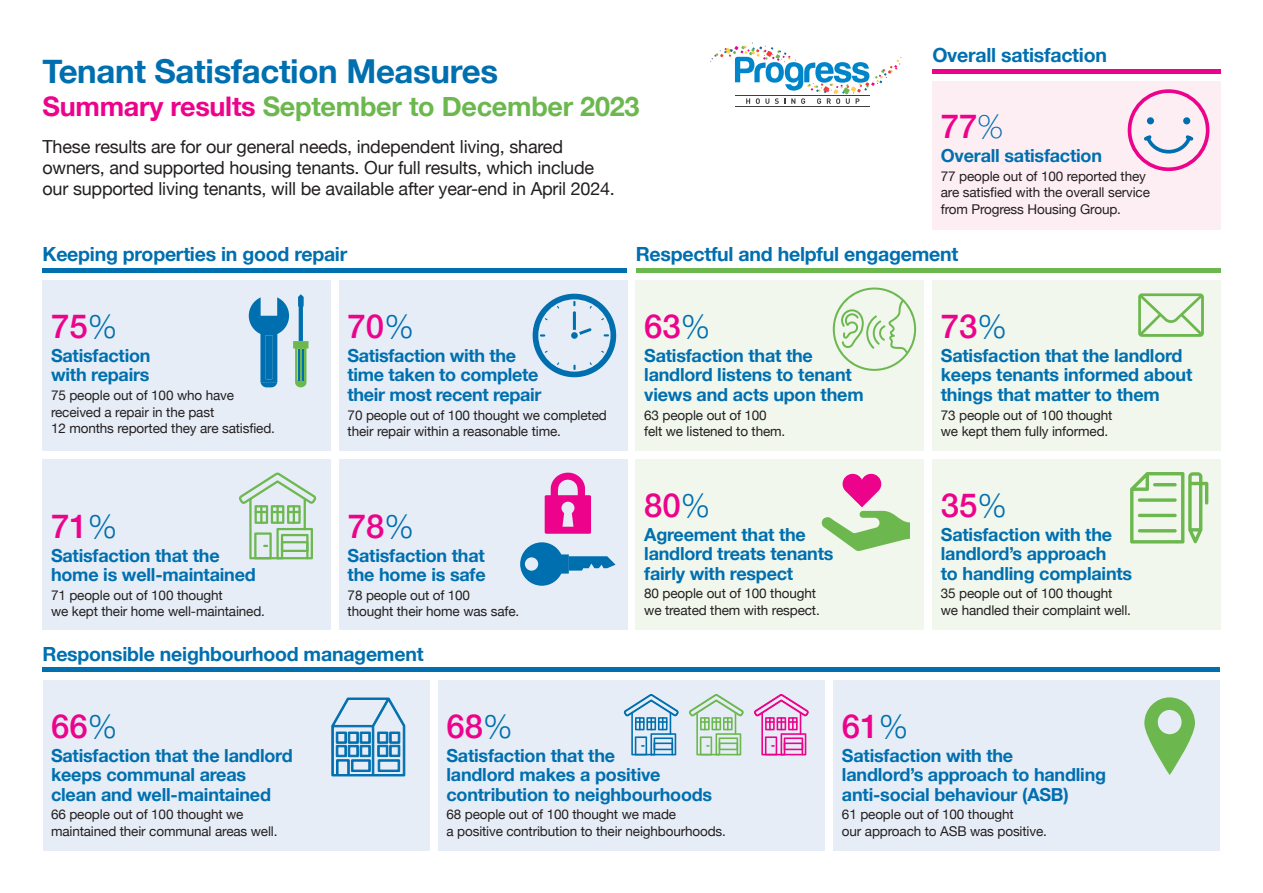
<style>
.page{position:relative;width:1263px;height:893px;background:#fff}
.page>*{position:absolute;margin:0;border:0;box-sizing:border-box;transform-origin:0 0}
.t1{font:500 33px "Helvetica Neue";color:#ed028c}
.t2{font:700 33px "Helvetica Neue";letter-spacing:-.01em;color:#006faf}
.t3{font:700 27px "Helvetica Neue";letter-spacing:-.01em;color:#6cb84f}
.t4{font:700 19.5px "Helvetica Neue";letter-spacing:-.01em;color:#006faf}
.t5{font:700 18px/19.5px "Helvetica Neue";letter-spacing:-.01em;color:#006faf}
.t6{font:18px/21px "Helvetica Neue";letter-spacing:-.01em;color:#231f20}
.t7{font:13.5px/16.5px "Helvetica Neue";letter-spacing:-.01em;color:#231f20}
.s1{color:#ed028c}
.s2{font-size:33px;color:#fff}
.s3{font-weight:100;color:#006faf}
.s4{font-weight:300;color:#006faf}
</style>
<div class="page">
<div style="left:636px;top:281px;width:288px;height:170px;background:#f1f7ed"></div>
<div style="left:932px;top:459px;width:288px;height:170px;background:#f1f7ed"></div>
<div style="left:43px;top:459px;width:288px;height:170px;background:#e6edf6"></div>
<svg style="left:239px;top:472px;width:78px;height:87px"></svg>
<div style="left:339px;top:281px;width:288px;height:170px;background:#e6edf6"></div>
<svg style="left:533px;top:294px;width:83px;height:83px"></svg>
<div style="left:932px;top:281px;width:288px;height:170px;background:#f1f7ed"></div>
<svg style="left:1138px;top:293px;width:66px;height:44px"></svg>
<div style="left:339px;top:459px;width:288px;height:170px;background:#e6edf6"></div>
<svg style="left:520px;top:542px;width:95px;height:44px"></svg>
<svg style="left:545px;top:473px;width:46px;height:61px"></svg>
<svg style="left:833px;top:288px;width:83px;height:83px"></svg>
<div style="left:43px;top:281px;width:288px;height:170px;background:#e6edf6"></div>
<svg style="left:249px;top:294px;width:59px;height:93px"></svg>
<hr style="left:297px;top:349px;width:2px;height:31px;background:#006faf">
<hr style="left:302px;top:349px;width:2px;height:31px;background:#006faf">
<div style="left:636px;top:459px;width:288px;height:170px;background:#f1f7ed"></div>
<svg style="left:822px;top:474px;width:88px;height:77px"></svg>
<svg style="left:1130px;top:472px;width:78px;height:71px"></svg>
<hr style="left:1138px;top:529px;width:39px;height:3px;background:#6cb84f;border-radius:2px">
<hr style="left:1138px;top:514px;width:39px;height:3px;background:#6cb84f;border-radius:2px">
<svg style="left:1138px;top:498px;width:39px;height:4px"></svg>
<hr style="left:1153px;top:483px;width:24px;height:3px;background:#6cb84f;border-radius:2px">
<div style="left:43px;top:680px;width:386px;height:170px;background:#e6edf6"></div>
<svg style="left:331px;top:698px;width:74px;height:78px"></svg>
<div style="left:438px;top:680px;width:387px;height:170px;background:#e6edf6"></div>
<svg style="left:623px;top:694px;width:56px;height:61px"></svg>
<svg style="left:754px;top:694px;width:55px;height:61px"></svg>
<svg style="left:689px;top:694px;width:55px;height:61px"></svg>
<div style="left:833px;top:680px;width:387px;height:170px;background:#e6edf6"></div>
<svg style="left:1144px;top:697px;width:51px;height:78px"></svg>
<div style="left:932px;top:81px;width:288px;height:149px;background:#fdeef4"></div>
<div style="left:1128px;top:89px;width:81px;height:82px;border:4px solid #ed028c;border-radius:50%"></div>
<div style="left:1147px;top:117px;width:7px;height:7px;background:#006faf;border-radius:50%"></div>
<div style="left:1183px;top:117px;width:7px;height:7px;background:#006faf;border-radius:50%"></div>
<svg style="left:1144px;top:135px;width:50px;height:19px"></svg>
<hr style="left:932px;top:69px;width:288px;height:4px;background:#ed028c">
<hr style="left:636px;top:268px;width:584px;height:4px;background:#6cb84f">
<hr style="left:43px;top:668px;width:1177px;height:4px;background:#006faf">
<hr style="left:735px;top:107px;width:134px;height:1px;background:#3e3e3f">
<svg style="left:710px;top:43px;width:191px;height:61px"></svg>
<hr style="left:43px;top:268px;width:584px;height:4px;background:#006faf">
<p class="t2" style="left:43px;top:46px;width:457px">Tenant Satisfaction Measures</p>
<p class="t3" style="left:43px;top:85px;width:616px"><span class="s1">Summary results</span> September to December 2023<span class="s2">4</span></p>
<p class="t6" style="left:43px;top:137px;width:574px">These results are for our general needs, independent living, shared owners, and supported housing tenants. Our full results, which include our supported living tenants, will be available after year-end in April 2024.</p>
<p class="t4" style="left:932px;top:39px;width:176px">Overall satisfaction</p>
<p class="t1" style="left:941px;top:100px;width:64px">77<span class="s3">%</span></p>
<p class="t5" style="left:941px;top:146px;width:163px">Overall satisfaction</p>
<p class="t7" style="left:941px;top:168px;width:211px">77 people out of 100 reported they are satisfied with the overall service from Progress Housing Group.</p>
<p class="t4" style="left:43px;top:239px;width:306px">Keeping properties in good repair</p>
<p class="t4" style="left:636px;top:239px;width:324px">Respectful and helpful engagement</p>
<p class="t1" style="left:51px;top:300px;width:68px">75<span class="s4">%</span></p>
<p class="t5" style="left:51px;top:346px;width:101px">Satisfaction with repairs</p>
<p class="t7" style="left:51px;top:388px;width:225px">75 people out of 100 who have received a repair in the past<br>12 months reported they are satisfied.</p>
<p class="t1" style="left:51px;top:500px;width:68px">71<span class="s4">%</span></p>
<p class="t5" style="left:51px;top:546px;width:206px">Satisfaction that the home is well-maintained</p>
<p class="t7" style="left:51px;top:588px;width:215px">71 people out of 100 thought<br>we kept their home well-maintained.</p>
<p class="t1" style="left:348px;top:300px;width:68px">70<span class="s4">%</span></p>
<p class="t5" style="left:348px;top:346px;width:195px">Satisfaction with the time taken to complete their most recent repair</p>
<p class="t7" style="left:348px;top:407px;width:261px">70 people out of 100 thought we completed their repair within a reasonable time.</p>
<p class="t1" style="left:348px;top:500px;width:68px">78<span class="s4">%</span></p>
<p class="t5" style="left:348px;top:546px;width:140px">Satisfaction that the home is safe</p>
<p class="t7" style="left:348px;top:588px;width:173px">78 people out of 100<br>thought their home was safe.</p>
<p class="t4" style="left:43px;top:639px;width:382px">Responsible neighbourhood management</p>
<p class="t1" style="left:51px;top:700px;width:68px">66<span class="s4">%</span></p>
<p class="t1" style="left:446px;top:700px;width:68px">68<span class="s4">%</span></p>
<p class="t1" style="left:644px;top:300px;width:68px">63<span class="s4">%</span></p>
<p class="t5" style="left:644px;top:346px;width:221px">Satisfaction that the landlord listens to tenant views and acts upon them</p>
<p class="t7" style="left:644px;top:407px;width:143px">63 people out of 100 felt we listened to them.</p>
<p class="t1" style="left:644px;top:479px;width:68px">80<span class="s4">%</span></p>
<p class="t5" style="left:644px;top:525px;width:191px">Agreement that the landlord treats tenants fairly with respect</p>
<p class="t7" style="left:644px;top:586px;width:177px">80 people out of 100 thought we treated them with respect.</p>
<p class="t1" style="left:941px;top:300px;width:68px">73<span class="s4">%</span></p>
<p class="t5" style="left:941px;top:346px;width:253px">Satisfaction that the landlord keeps tenants informed about things that matter to them</p>
<p class="t7" style="left:941px;top:407px;width:173px">73 people out of 100 thought we kept them fully informed.</p>
<p class="t1" style="left:941px;top:479px;width:68px">35<span class="s4">%</span></p>
<p class="t5" style="left:941px;top:525px;width:193px">Satisfaction with the landlord’s approach<br>to handling complaints</p>
<p class="t7" style="left:941px;top:586px;width:192px">35 people out of 100 thought we handled their complaint well.</p>
<p class="t1" style="left:842px;top:700px;width:68px">61<span class="s4">%</span></p>
<p class="t5" style="left:51px;top:746px;width:243px">Satisfaction that the landlord keeps communal areas clean and well-maintained</p>
<p class="t7" style="left:51px;top:807px;width:228px">66 people out of 100 thought we maintained their communal areas well.</p>
<p class="t5" style="left:446px;top:746px;width:267px">Satisfaction that the<br>landlord makes a positive contribution to neighbourhoods</p>
<p class="t7" style="left:446px;top:807px;width:281px">68 people out of 100 thought we made<br>a positive contribution to their neighbourhoods.</p>
<p class="t5" style="left:842px;top:746px;width:266px">Satisfaction with the<br>landlord’s approach to handling anti-social behaviour (ASB)</p>
<p class="t7" style="left:842px;top:807px;width:206px">61 people out of 100 thought<br>our approach to ASB was positive.</p>
</div>
